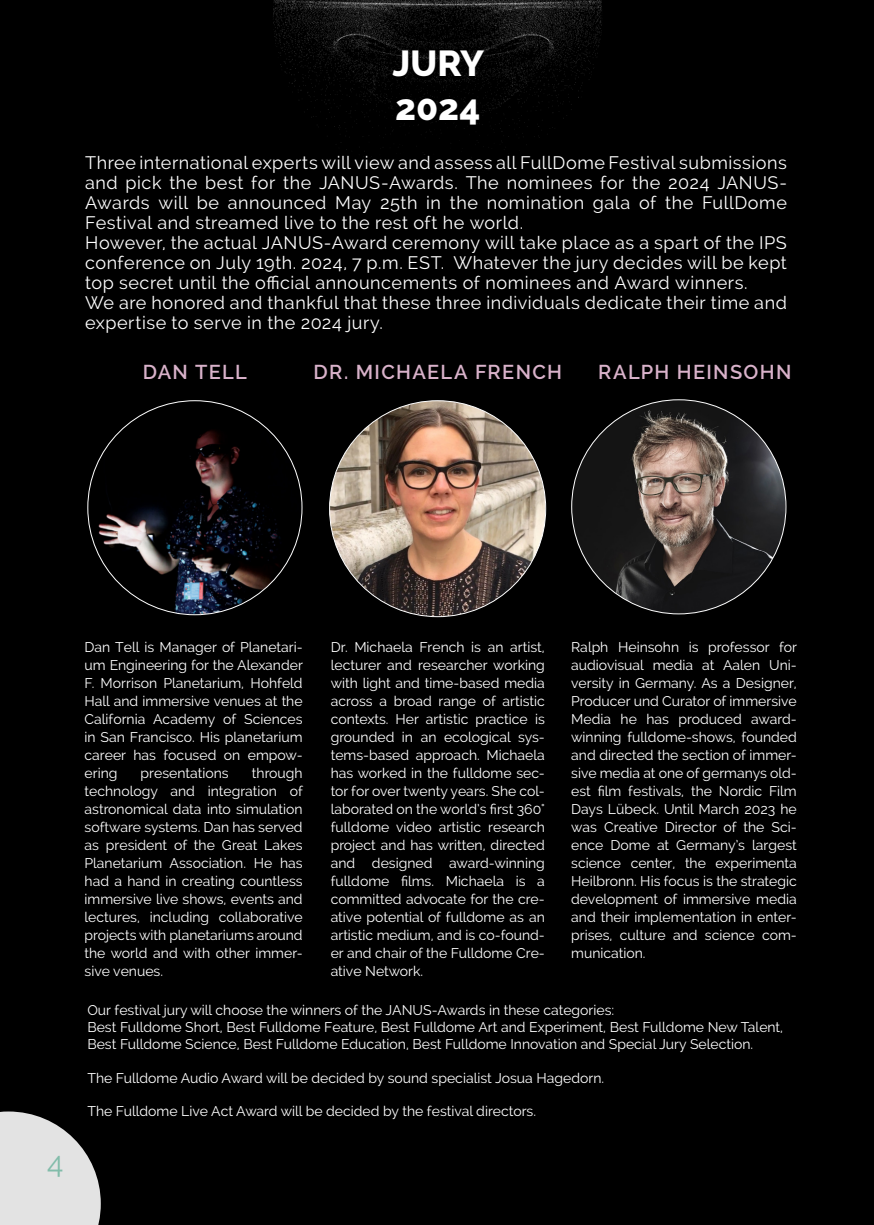
<style>
.page{position:relative;width:874px;height:1225px;background:#fff}
.page>*{position:absolute;margin:0;border:0;box-sizing:border-box;transform-origin:0 0}
.t1{font:800 36px "Raleway";color:#fff}
.t2{font:30px "Raleway";color:#82bcaa}
.Jury_Namen{font:600 20px "Raleway";letter-spacing:.065em;color:#d9b2ca}
.Jury_Intro{font:18px/20px "Raleway";letter-spacing:.03em;color:#fff;text-align:justify}
.Jury_Beschreibung{font:14px/18px "Raleway";color:#fff;text-align:justify}
</style>
<div class="page">
<div style="left:0;top:0;width:856px;height:1225px;background:#000"></div>
<svg style="left:0;top:1111px;width:101px;height:114px"></svg>
<div style="left:856px;top:0;width:17px;height:1225px;background:#000"></div>
<img style="left:273px;top:0;width:329px;height:155px">
<div style="left:392px;top:53px;width:92px;height:74px;background:#000"></div>
<img style="left:571px;top:400px;width:214px;height:214px;border-radius:107px">
<img style="left:329px;top:401px;width:216px;height:215px;border-radius:108px">
<img style="left:88px;top:401px;width:214px;height:214px;border-radius:107px">
<p class="t1" style="left:392px;top:43px;width:93px">JURY</p>
<p class="t1" style="left:395px;top:86px;width:86px">2024</p>
<p class="Jury_Intro" style="left:85px;top:152px;width:703px">Three international experts will view and assess all FullDome Festival submissions and pick the best for the JANUS-Awards. The nominees for the 2024 JANUS-Awards will be announced May 25th in the nomination gala of the FullDome Festival and streamed live to the rest oft he world.</p>
<p class="Jury_Intro" style="left:85px;top:232px;width:703px">However, the actual JANUS-Award ceremony will take place as a spart of the IPS conference on July 19th. 2024, 7 p.m. EST. Whatever the jury decides will be kept top secret until the official announcements of nominees and Award winners.</p>
<p class="Jury_Intro" style="left:85px;top:292px;width:703px">We are honored and thankful that these three individuals dedicate their time and expertise to serve in the 2024 jury.</p>
<p class="Jury_Namen" style="left:313px;top:361px;width:250px">DR. MICHAELA FRENCH</p>
<p class="Jury_Namen" style="left:598px;top:361px;width:195px">RALPH HEINSOHN</p>
<p class="Jury_Namen" style="left:143px;top:361px;width:106px">DAN TELL</p>
<h2 class="t2" style="left:47px;top:1144px;width:18px">4</h2>
<p class="Jury_Beschreibung" style="left:84px;top:637px;width:220px">Dan Tell is Manager of Planetari&shy;um Engineering for the Alexander F. Morrison Planetarium, Hohfeld Hall and immersive venues at the California Academy of Sciences in San Francisco. His planetarium career has focused on empow&shy;ering</p>
<p class="Jury_Beschreibung" style="left:84px;top:763px;width:220px;text-indent:167px">through technology and integration of astronomical data into simulation software systems. Dan has served as president of the Great Lakes Planetarium Association. He has had a hand in creating countless immersive live shows, events and lectures, including collaborative projects with planetariums around the world and with other immer&shy;sive venues.</p>
<p class="Jury_Beschreibung" style="left:141px;top:763px;width:89px">presentations</p>
<p class="Jury_Beschreibung" style="left:330px;top:637px;width:215px">Dr. Michaela French is an artist, lecturer and researcher working with light and time-based media across a broad range of artistic contexts. Her artistic practice is grounded in an ecological sys&shy;tems-based approach. Michaela has worked in the fulldome sec&shy;tor for over twenty years. She col&shy;laborated on the world’s first 360° fulldome video artistic research project and has written, directed and designed award-winning fulldome films. Michaela is a committed advocate for the cre&shy;ative potential of fulldome as an artistic medium, and is co-found&shy;er and chair of the Fulldome Cre&shy;ative Network.</p>
<p class="Jury_Beschreibung" style="left:571px;top:637px;width:227px">Ralph Heinsohn is professor for audiovisual media at Aalen Uni&shy;versity in Germany. As a Designer, Producer und Curator of immersive Media he has produced award&shy;winning fulldome-shows, founded and directed the section of immer&shy;sive media at one of germanys old&shy;est film festivals, the Nordic Film Days Lübeck. Until March 2023 he was Creative Director of the Sci&shy;ence Dome at Germany’s largest science center, the experimenta Heilbronn. His focus is the strategic development of immersive media and their implementation in enter&shy;prises, culture and science com&shy;munication.</p>
<p class="Jury_Beschreibung" style="left:87px;top:1001px;width:528px">Our festival jury will choose the winners of the JANUS-Awards in these categories:</p>
<p class="Jury_Beschreibung" style="left:87px;top:1019px;width:697px;line-height:16.8px">Best Fulldome Short, Best Fulldome Feature, Best Fulldome Art and Experiment, Best Fulldome New Talent,<br>Best Fulldome Science, Best Fulldome Education, Best Fulldome Innovation and Special Jury Selection.</p>
<p class="Jury_Beschreibung" style="left:87px;top:1068px;width:518px">The Fulldome Audio Award will be decided by sound specialist Josua Hagedorn.</p>
<p class="Jury_Beschreibung" style="left:87px;top:1102px;width:450px">The Fulldome Live Act Award will be decided by the festival directors.</p>
</div>
